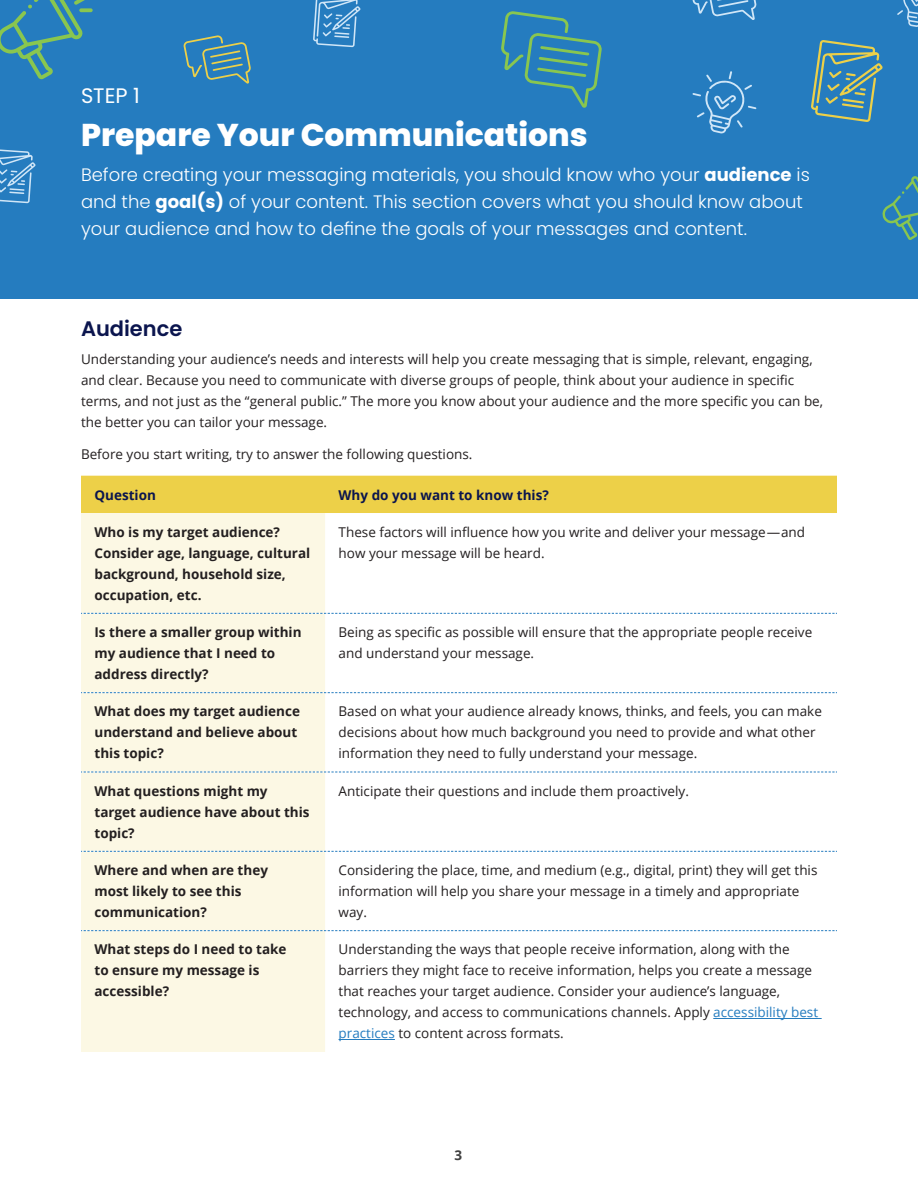
<style>
.page{position:relative;width:918px;height:1188px;background:#fff}
.page>*{position:absolute;margin:0;border:0;box-sizing:border-box;transform-origin:0 0}
.t1{font:800 31.5px "Poppins";color:#fff}
.t2{font:600 21px "Poppins";color:#0b154e}
.t3{font:21px "Poppins";color:#fff}
.t4{font:300 18px/27px "Poppins";color:#fff}
.t5{font:13.5px/21px "Open Sans";color:#231f20}
.t6{font:700 13.5px/21px "Open Sans";color:#231f20}
.t7{font:700 13.5px "Open Sans";color:#0b154e}
.t8{font:700 13.5px "Open Sans";color:#3f3f3f}
.s1{font-weight:700}
.s2{color:#257cbf}
</style>
<div class="page">
<div style="left:0;top:0;width:918px;height:298px;background:#257cbf"></div>
<svg style="left:0;top:0;width:91px;height:79px"></svg>
<svg style="left:882px;top:176px;width:36px;height:64px"></svg>
<svg style="left:692px;top:71px;width:64px;height:63px"></svg>
<svg style="left:897px;top:0;width:21px;height:27px"></svg>
<svg style="left:501px;top:11px;width:101px;height:97px"></svg>
<svg style="left:183px;top:35px;width:68px;height:49px"></svg>
<svg style="left:692px;top:0;width:65px;height:20px"></svg>
<svg style="left:811px;top:40px;width:72px;height:82px"></svg>
<svg style="left:313px;top:0;width:47px;height:47px"></svg>
<svg style="left:0;top:149px;width:35px;height:54px"></svg>
<div style="left:81px;top:476px;width:756px;height:37px;background:#edd048"></div>
<div style="left:81px;top:513px;width:244px;height:539px;background:#fcf8e4"></div>
<svg style="left:81px;top:613px;width:756px;height:1px"></svg>
<svg style="left:81px;top:692px;width:756px;height:1px"></svg>
<svg style="left:81px;top:772px;width:756px;height:1px"></svg>
<svg style="left:81px;top:851px;width:756px;height:1px"></svg>
<svg style="left:81px;top:930px;width:756px;height:1px"></svg>
<hr style="left:713px;top:1018px;width:109px;height:1px;background:#257cbf">
<hr style="left:339px;top:1039px;width:56px;height:1px;background:#257cbf">
<h2 class="t3" style="left:81px;top:87px;width:60px">STEP 1</h2>
<h1 class="t1" style="left:81px;top:120px;width:508px">Prepare Your Communications</h1>
<h3 class="t4" style="left:81px;top:164px;width:730px">Before creating your messaging materials, you should know who your <span class="s1">audience</span> is and the <span class="s1">goal(s)</span> of your content. This section covers what you should know about your audience and how to define the goals of your messages and content.</h3>
<h2 class="t2" style="left:81px;top:320px;width:103px">Audience</h2>
<p class="t5" style="left:81px;top:348px;width:744px">Understanding your audience’s needs and interests will help you create messaging that is simple, relevant, engaging, and clear. Because you need to communicate with diverse groups of people, think about your audience in specific terms, and not just as the “general public.” The more you know about your audience and the more specific you can be, the better you can tailor your message.</p>
<p class="t5" style="left:81px;top:443px;width:393px">Before you start writing, try to answer the following questions.</p>
<p class="t7" style="left:94px;top:489px;width:63px">Question</p>
<p class="t7" style="left:339px;top:489px;width:212px">Why do you want to know this?</p>
<p class="t6" style="left:94px;top:523px;width:217px">Who is my target audience?<br>Consider age, language, cultural background, household size, occupation, etc.</p>
<p class="t5" style="left:339px;top:521px;width:468px">These factors will influence how you write and deliver your message—and how your message will be heard.</p>
<p class="t6" style="left:94px;top:623px;width:209px">Is there a smaller group within my audience that I need to address directly?</p>
<p class="t5" style="left:339px;top:621px;width:475px">Being as specific as possible will ensure that the appropriate people receive and understand your message.</p>
<p class="t6" style="left:94px;top:702px;width:207px">What does my target audience understand and believe about this topic?</p>
<p class="t5" style="left:339px;top:701px;width:485px">Based on what your audience already knows, thinks, and feels, you can make decisions about how much background you need to provide and what other information they need to fully understand your message.</p>
<p class="t6" style="left:94px;top:782px;width:217px">What questions might my target audience have about this topic?</p>
<p class="t5" style="left:339px;top:780px;width:352px">Anticipate their questions and include them proactively.</p>
<p class="t6" style="left:94px;top:861px;width:175px">Where and when are they most likely to see this communication?</p>
<p class="t5" style="left:339px;top:859px;width:480px">Considering the place, time, and medium (e.g., digital, print) they will get this information will help you share your message in a timely and appropriate way.</p>
<p class="t6" style="left:94px;top:940px;width:194px">What steps do I need to take to ensure my message is accessible?</p>
<p class="t5" style="left:339px;top:939px;width:481px">Understanding the ways that people receive information, along with the barriers they might face to receive information, helps you create a message that reaches your target audience. Consider your audience’s language, technology, and access to communications channels. Apply <span class="s2">accessibility best practices</span> to content across formats.</p>
<p class="t8" style="left:455px;top:1150px;width:9px">3</p>
</div>
